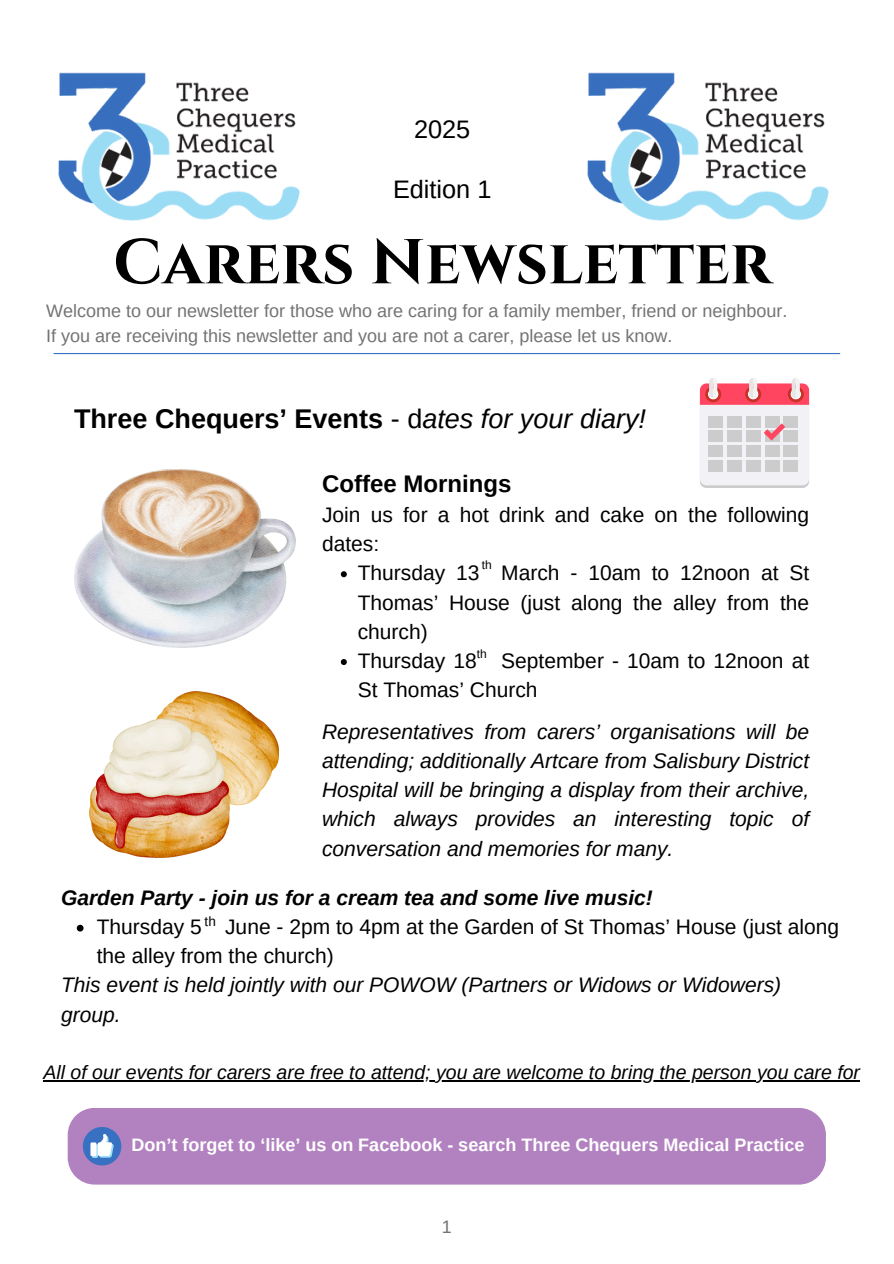
<style>
.page{position:relative;width:894px;height:1264px;background:#fff}
.page>*{position:absolute;margin:0;border:0;box-sizing:border-box;transform-origin:0 0}
.t1{font:700 63.15px "Cinzel";color:#000}
.t2{font:700 27px "Arimo";color:#000}
.t3{font:25.35px "Arimo";color:#000}
.t4{font:700 24px "Arimo";color:#000}
.t5{font:italic 21px/29.2px "Arimo";color:#000}
.t6{font:21px/29.2px "Arimo";color:#000}
.t7{font:italic 700 21px "Arimo";color:#000}
.t8{font:italic 19.5px "Arimo";color:#000}
.t9{font:18px/24.8px "Arimo";color:#737373}
.t10{font:700 18px "Arimo";color:#fff}
.t11{font:13.5px "Arimo";color:#000}
.t12{font:12px "Arimo";color:#000}
.s1{font-weight:400}
.s2{font-weight:400;font-style:italic}
</style>
<div class="page">
<img style="left:587px;top:72px;width:242px;height:149px">
<img style="left:58px;top:72px;width:242px;height:149px">
<hr style="left:53px;top:353px;width:786px;height:1px;background:#3871c1">
<div style="left:68px;top:1108px;width:757px;height:76px;background:#b282c0"></div>
<svg style="left:83px;top:1126px;width:38px;height:39px"></svg>
<svg style="left:699px;top:378px;width:109px;height:110px"></svg>
<img style="left:74px;top:469px;width:222px;height:178px">
<img style="left:89px;top:692px;width:189px;height:165px">
<svg style="left:77px;top:924px;width:6px;height:7px"></svg>
<svg style="left:341px;top:571px;width:6px;height:6px"></svg>
<svg style="left:341px;top:659px;width:6px;height:6px"></svg>
<hr style="left:43px;top:1080px;width:816px;height:1px;background:#000">
<p class="t3" style="left:414px;top:115px;width:58px">2025</p>
<h4 class="t3" style="left:393px;top:175px;width:100px">Edition 1</h4>
<h2 class="t1" style="left:113px;top:222px;width:659px">Carers Newsletter</h2>
<p class="t9" style="left:46px;top:299px;width:742px">Welcome to our newsletter for those who are caring for a family member, friend or neighbour.<br>If you are receiving this newsletter and you are not a carer, please let us know.</p>
<p class="t2" style="left:74px;top:404px;width:573px">Three Chequers’ Events <span class="s1">- d</span><span class="s2">ates for your diary!</span></p>
<h1 class="t4" style="left:322px;top:470px;width:191px">Coffee Mornings</h1>
<h1 class="t6" style="left:322px;top:500px;width:488px">Join us for a hot drink and cake on the following dates:</h1>
<h6 class="t6" style="left:357px;top:558px;width:453px;text-align:justify">Thursday 13 March - 10am to 12noon at St Thomas’ House (just along the alley from the church)</h6>
<p class="t6" style="left:357px;top:646px;width:453px">Thursday 18 September - 10am to 12noon at<br>St Thomas’ Church</p>
<p class="t5" style="left:322px;top:716px;width:488px;text-align:justify">Representatives from carers’ organisations will be attending; additionally Artcare from Salisbury District Hospital will be bringing a display from their archive, which always provides an interesting topic of conversation and memories for many.</p>
<p class="t12" style="left:482px;top:558px;width:11px">th</p>
<p class="t12" style="left:477px;top:647px;width:11px">th</p>
<p class="t7" style="left:61px;top:885px;width:593px">Garden Party - join us for a cream tea and some live music!</p>
<h2 class="t6" style="left:97px;top:911px;width:743px">Thursday 5 June - 2pm to 4pm at the Garden of St Thomas’ House (just along the alley from the church)</h2>
<h2 class="t5" style="left:61px;top:970px;width:721px">This event is held jointly with our POWOW (Partners or Widows or Widowers) group.</h2>
<h4 class="t11" style="left:204px;top:913px;width:13px">th</h4>
<h3 class="t8" style="left:43px;top:1061px;width:817px">All of our events for carers are free to attend; you are welcome to bring the person you care for</h3>
<p class="t10" style="left:131px;top:1134px;width:674px">Don’t forget to ‘like’ us on Facebook - search Three Chequers Medical Practice</p>
<p class="t9" style="left:441px;top:1213px;width:12px">1</p>
</div>
